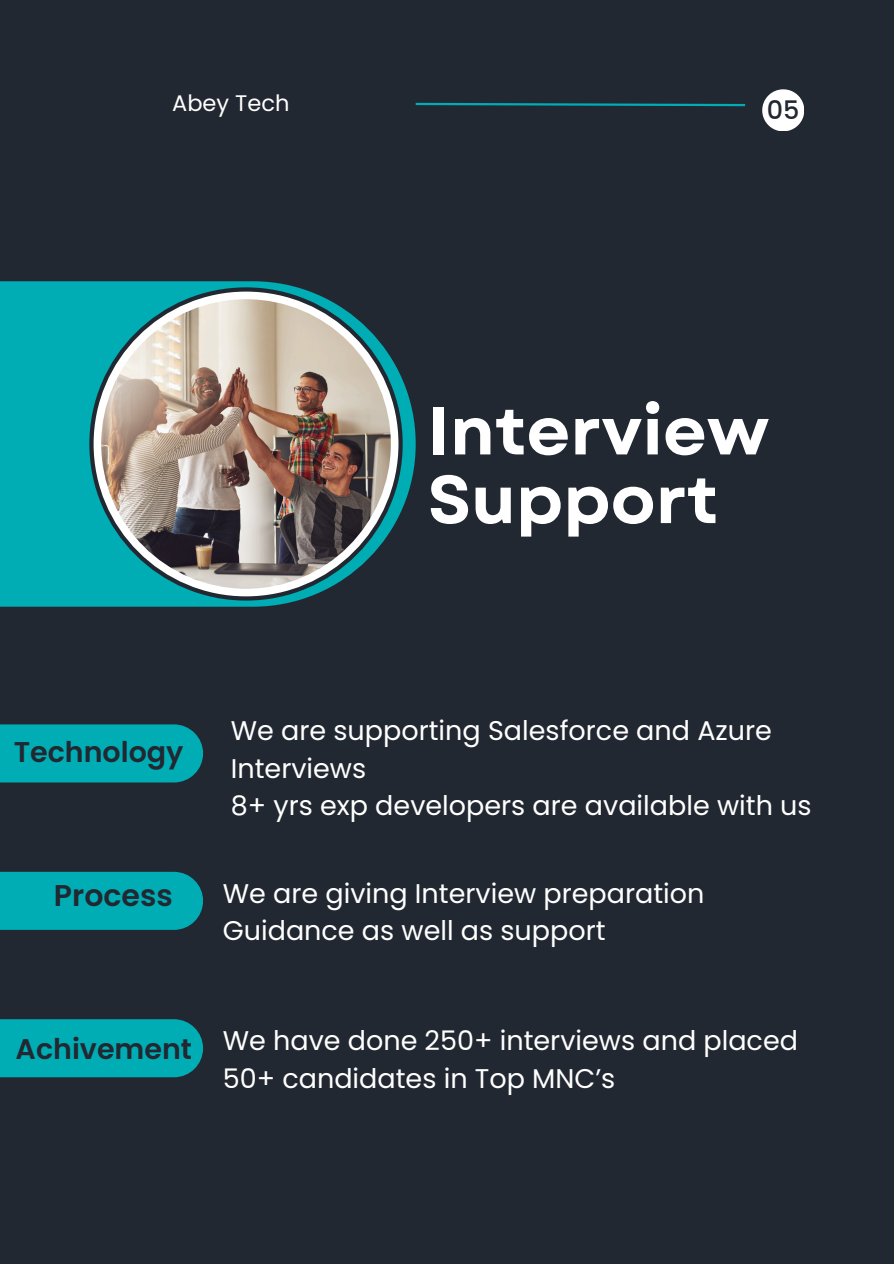
<style>
.page{position:relative;width:894px;height:1264px;background:#fff}
.page>*{position:absolute;margin:0;border:0;box-sizing:border-box;transform-origin:0 0}
.t1{font:700 67.5px/68.7px "Garet";color:#fff}
.t2{font:600 30px "Poppins";color:#222831}
.t3{font:600 28.5px "Poppins";color:#222831}
.t4{font:27px/37.2px "Poppins";color:#fff}
.t5{font:500 25.5px "Poppins";color:#222831}
.t6{font:22.5px "Poppins";color:#fff}
</style>
<div class="page">
<div style="left:0;top:0;width:893px;height:1263px;background:#222831"></div>
<div style="left:0;top:1019px;width:203px;height:58px;background:#00adb5"></div>
<div style="left:0;top:871px;width:203px;height:58px;background:#00adb5"></div>
<div style="left:0;top:724px;width:203px;height:58px;background:#00adb5"></div>
<svg style="left:415px;top:102px;width:331px;height:5px"></svg>
<svg style="left:762px;top:89px;width:41px;height:42px"></svg>
<svg style="left:0;top:281px;width:415px;height:325px;fill:#00adb5"></svg>
<svg style="left:89px;top:287px;width:313px;height:313px"></svg>
<div style="left:94px;top:291px;width:304px;height:305px;background:#fff;border-radius:50%"></div>
<img style="left:101px;top:299px;width:290px;height:289px;border-radius:50%">
<h2 class="t6" style="left:172px;top:87px;width:119px">Abey Tech</h2>
<h3 class="t5" style="left:766px;top:92px;width:34px">05</h3>
<p class="t1" style="left:427px;top:397px;width:343px">Interview<br>Support</p>
<p class="t3" style="left:14px;top:732px;width:171px">Technology</p>
<p class="t2" style="left:54px;top:874px;width:120px">Process</p>
<h1 class="t4" style="left:231px;top:712px;width:582px">We are supporting Salesforce and Azure<br>Interviews<br>8+ yrs exp developers are available with us</h1>
<h2 class="t4" style="left:223px;top:875px;width:483px">We are giving Interview preparation<br>Guidance as well as support</h2>
<p class="t3" style="left:16px;top:1028px;width:178px">Achivement</p>
<h2 class="t4" style="left:223px;top:1022px;width:576px">We have done 250+ interviews and placed<br>50+ candidates in Top MNC’s</h2>
</div>
